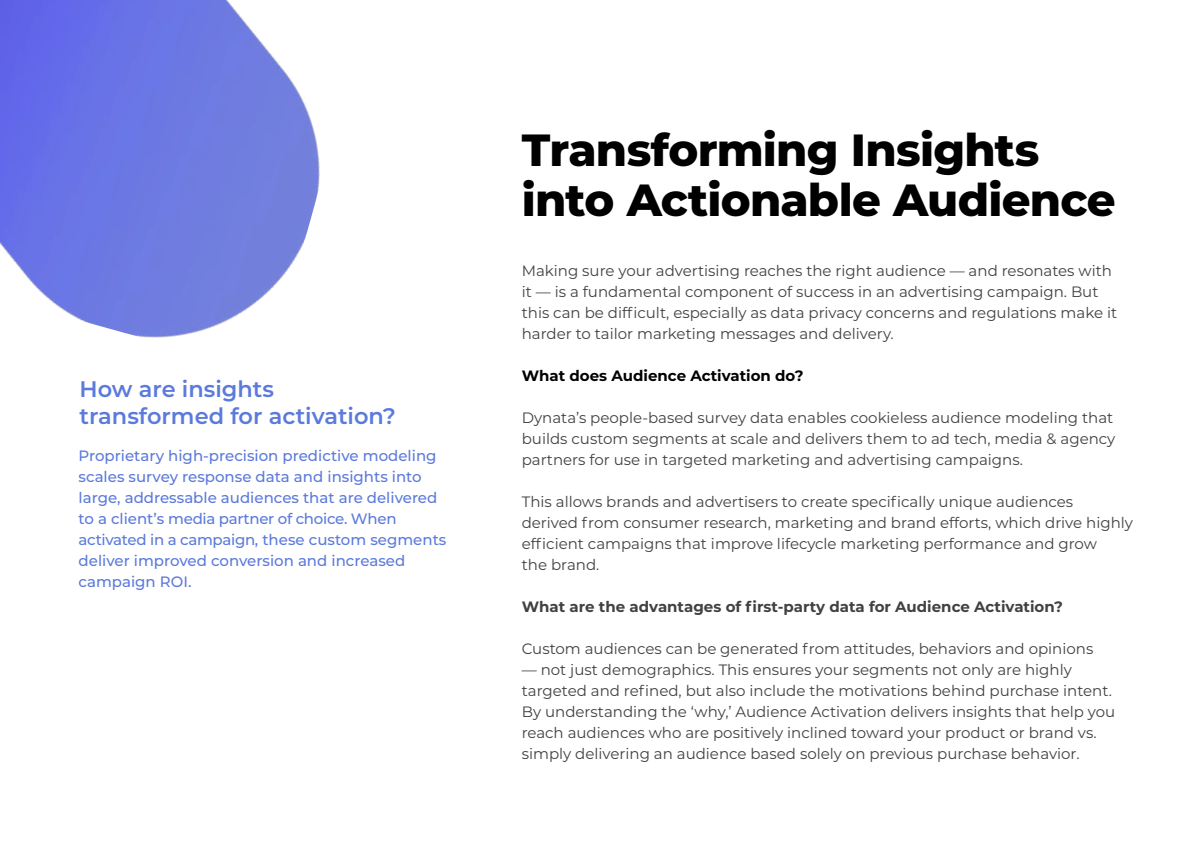
<style>
.page{position:relative;width:1188px;height:864px;background:#fff}
.page>*{position:absolute;margin:0;border:0;box-sizing:border-box;transform-origin:0 0}
.t1{font:800 45px/49.5px "Montserrat";letter-spacing:-.015em;color:#000}
.t2{font:600 22.5px/27px "Montserrat";color:#5c7adb}
.t3{font:15px/21px "Montserrat";color:#414042}
.t4{font:500 15px/21px "Montserrat";color:#5c7adb}
.t5{font:700 15px "Montserrat";color:#414042}
.t6{font:700 15px "Montserrat";color:#000}
</style>
<div class="page">
<img style="left:0;top:0;width:320px;height:338px">
<h2 class="t2" style="left:80px;top:374px;width:318px">How are insights transformed for activation?</h2>
<p class="t4" style="left:79px;top:445px;width:369px">Proprietary high-precision predictive modeling scales survey response data and insights into large, addressable audiences that are delivered to a client’s media partner of choice. When activated in a campaign, these custom segments deliver improved conversion and increased campaign ROI.</p>
<h1 class="t1" style="left:522px;top:123px;width:595px">Transforming Insights into Actionable Audience</h1>
<p class="t3" style="left:522px;top:260px;width:597px">Making sure your advertising reaches the right audience — and resonates with it — is a fundamental component of success in an advertising campaign. But this can be difficult, especially as data privacy concerns and regulations make it harder to tailor marketing messages and delivery.</p>
<p class="t6" style="left:522px;top:365px;width:283px">What does Audience Activation do?</p>
<p class="t3" style="left:522px;top:407px;width:595px">Dynata’s people-based survey data enables cookieless audience modeling that builds custom segments at scale and delivers them to ad tech, media &amp; agency partners for use in targeted marketing and advertising campaigns.</p>
<p class="t3" style="left:522px;top:491px;width:613px">This allows brands and advertisers to create specifically unique audiences derived from consumer research, marketing and brand efforts, which drive highly efficient campaigns that improve lifecycle marketing performance and grow<br>the brand.</p>
<p class="t5" style="left:522px;top:596px;width:543px">What are the advantages of first-party data for Audience Activation?</p>
<p class="t3" style="left:522px;top:638px;width:573px">Custom audiences can be generated from attitudes, behaviors and opinions</p>
<p class="t3" style="left:522px;top:659px;width:595px">— not just demographics. This ensures your segments not only are highly targeted and refined, but also include the motivations behind purchase intent.<br>By understanding the ‘why,’ Audience Activation delivers insights that help you reach audiences who are positively inclined toward your product or brand vs. simply delivering an audience based solely on previous purchase behavior.</p>
</div>
